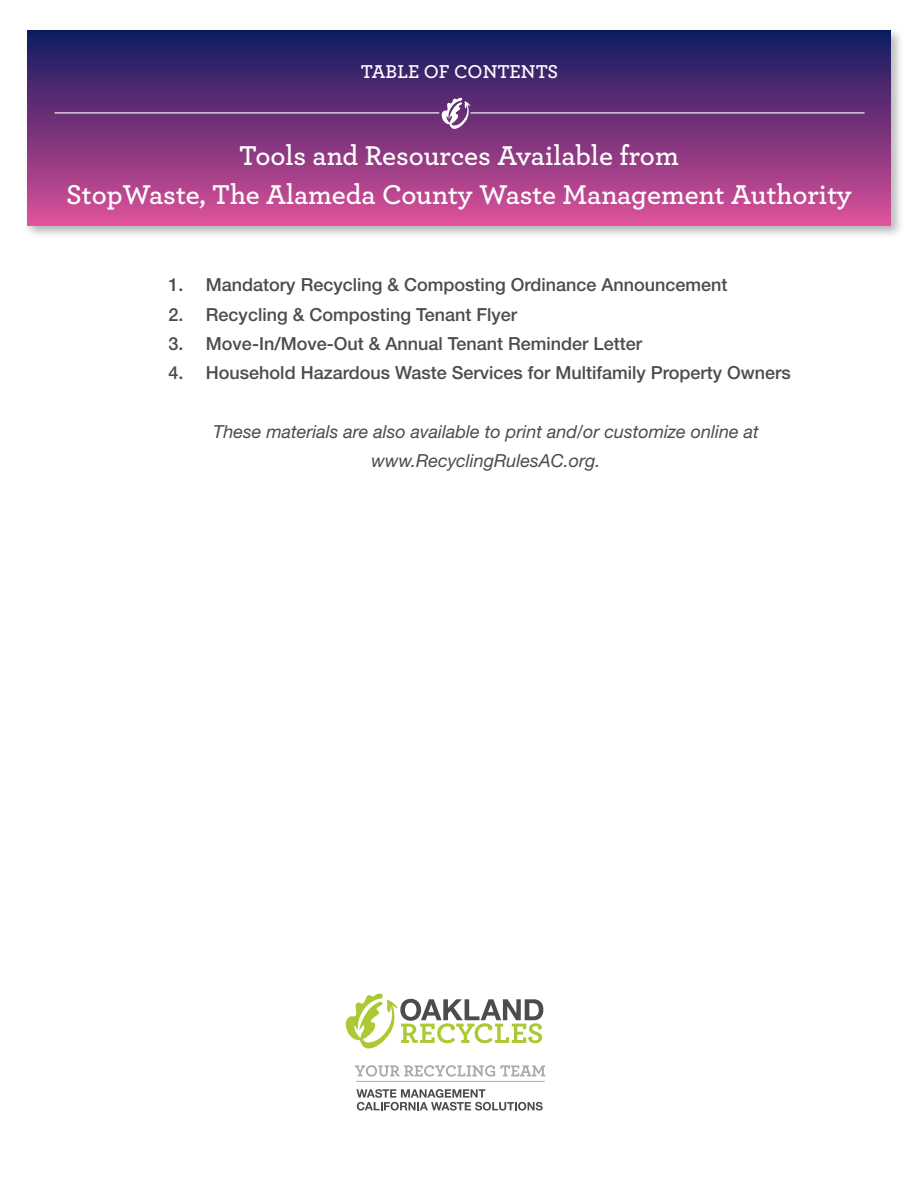
<style>
.page{position:relative;width:918px;height:1188px;background:#fff}
.page>*{position:absolute;margin:0;border:0;box-sizing:border-box;transform-origin:0 0}
.t1{font:600 28.5px "Archer";letter-spacing:-.005em;color:#fff}
.t2{font:600 19.5px "Archer";color:#fff}
.t3{font:500 18px "Helvetica Neue LT Pro";color:#4b4c4d}
.t4{font:italic 18px "Helvetica Neue LT Pro";color:#4b4c4d}
</style>
<div class="page">
<div style="left:24px;top:27px;width:881px;height:212px;background:#231f20;opacity:.3"></div>
<svg style="left:27px;top:30px;width:864px;height:203px;background:#783a7e"></svg>
<hr style="left:55px;top:112px;width:384px;height:1px;background:#fff">
<hr style="left:470px;top:112px;width:395px;height:1px;background:#fff">
<svg style="left:441px;top:98px;width:30px;height:31px"></svg>
<svg style="left:355px;top:1065px;width:190px;height:12px"></svg>
<svg style="left:346px;top:994px;width:197px;height:54px"></svg>
<svg style="left:356px;top:1089px;width:187px;height:22px"></svg>
<hr style="left:356px;top:1081px;width:189px;height:1px;background:#aac932">
<p class="t2" style="left:361px;top:57px;width:199px">TABLE OF CONTENTS</p>
<p class="t1" style="left:239px;top:134px;width:441px">Tools and Resources Available from</p>
<p class="t1" style="left:66px;top:173px;width:787px">StopWaste, The Alameda County Waste Management Authority</p>
<p class="t3" style="left:168px;top:274px;width:561px">1. Mandatory Recycling &amp; Composting Ordinance Announcement</p>
<p class="t3" style="left:168px;top:304px;width:350px">2. Recycling &amp; Composting Tenant Flyer</p>
<p class="t3" style="left:168px;top:333px;width:475px">3. Move-In/Move-Out &amp; Annual Tenant Reminder Letter</p>
<p class="t3" style="left:168px;top:362px;width:624px">4. Household Hazardous Waste Services for Multifamily Property Owners</p>
<p class="t4" style="left:213px;top:421px;width:547px">These materials are also available to print and/or customize online at</p>
<p class="t4" style="left:371px;top:450px;width:231px">www.RecyclingRulesAC.org.</p>
</div>
